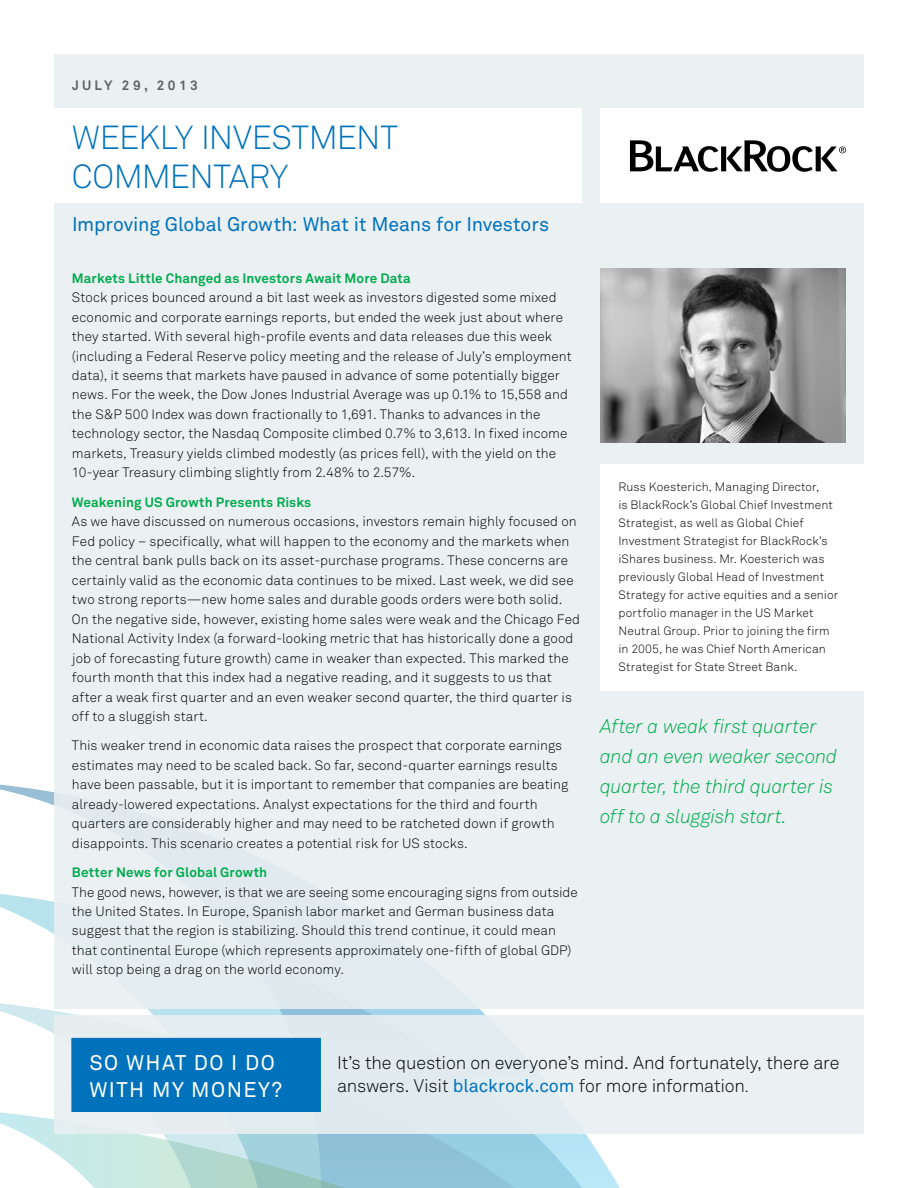
<style>
.page{position:relative;width:918px;height:1188px;background:#fff}
.page>*{position:absolute;margin:0;border:0;box-sizing:border-box;transform-origin:0 0}
.t1{font:33px/39px "Akkurat Light Pro";letter-spacing:-.02em;color:#0072bc}
.t2{font:21px/27px "Akkurat Pro";letter-spacing:.07em;color:#fff}
.t3{font:italic 19.5px/30px "Akkurat Light Pro";letter-spacing:-.015em;color:#00ab4e}
.t4{font:19.5px "Akkurat Pro";letter-spacing:-.01em;color:#0072bc}
.t5{font:18px/22.5px "Akkurat Light Pro";letter-spacing:-.01em;color:#000}
.t6{font:13.5px/19.5px "Akkurat Light Pro";color:#000}
.t7{font:700 13.5px "Akkurat Pro";letter-spacing:.01em;color:#00ab4e}
.t8{font:700 13.5px "Akkurat Pro";letter-spacing:.25em;color:#5d6366}
.t9{font:12px/18px "Akkurat Light Pro";letter-spacing:.01em;color:#000}
.s1{font-family:"Akkurat Pro";color:#0072bc}
.s2{font-size:15px}
</style>
<div class="page">
<svg style="left:0;top:784px;width:620px;height:404px"></svg>
<div style="left:54px;top:54px;width:810px;height:954px;background:#e9eff1"></div>
<div style="left:600px;top:108px;width:310px;height:94px;background:#fff"></div>
<svg style="left:630px;top:140px;width:216px;height:32px"></svg>
<div style="left:10px;top:108px;width:572px;height:94px;background:#fff"></div>
<div style="left:600px;top:464px;width:274px;height:226px;background:#fff"></div>
<img style="left:600px;top:269px;width:246px;height:173px">
<div style="left:54px;top:1016px;width:810px;height:118px;background:#e9eff1"></div>
<div style="left:71px;top:1038px;width:250px;height:74px;background:#0072bc"></div>
<p class="t8" style="left:72px;top:77px;width:127px">July 29, 2013</p>
<h1 class="t1" style="left:72px;top:118px;width:328px">weekly investment commentary</h1>
<h3 class="t4" style="left:72px;top:212px;width:479px">Improving Global Growth: What it Means for Investors</h3>
<p class="t7" style="left:72px;top:269px;width:340px">Markets Little Changed as Investors Await More Data</p>
<p class="t6" style="left:72px;top:288px;width:501px">Stock prices bounced around a bit last week as investors digested some mixed economic and corporate earnings reports, but ended the week just about where they started. With several high-profile events and data releases due this week (including a Federal Reserve policy meeting and the release of July’s employment data), it seems that markets have paused in advance of some potentially bigger news. For the week, the Dow Jones I ndustrial Average was up 0.1% to 15,558 and the S&amp;P 500 I ndex was down fractionally to 1,691. Thanks to advances in the technology sector, the N asdaq Composite climbed 0.7% to 3,613. I n fixed income markets, Treasury yields climbed modestly (as prices fell), with the yield on the 10-year Treasury climbing slightly from 2.48% to 2.57%.</p>
<p class="t7" style="left:72px;top:494px;width:241px">Weakening US Growth Presents Risks</p>
<p class="t6" style="left:72px;top:512px;width:510px">As we have discussed on numerous occasions, investors remain highly focused on Fed policy – specifically, what will happen to the economy and the markets when the central bank pulls back on its asset-purchase programs. These concerns are certainly valid as the economic data continues to be mixed. Last week, we did see two strong reports—new home sales and durable goods orders were both solid.<br>On the negative side, however, existing home sales were weak and the Chicago Fed N ational Activity I ndex (a forward-looking metric that has historically done a good job of forecasting future growth) came in weaker than expected. This marked the fourth month that this index had a negative reading, and it suggests to us that after a weak first quarter and an even weaker second quarter, the third quarter is off to a sluggish start.</p>
<p class="t6" style="left:72px;top:736px;width:498px">This weaker trend in economic data raises the prospect that corporate earnings estimates may need to be scaled back. So far, second-quarter earnings results have been passable, but it is important to remember that companies are beating already-lowered expectations. Analyst expectations for the third and fourth quarters are considerably higher and may need to be ratcheted down if growth disappoints. This scenario creates a potential risk for US stocks.</p>
<p class="t7" style="left:72px;top:864px;width:197px">Better News for Global Growth</p>
<p class="t6" style="left:72px;top:882px;width:507px">The good news, however, is that we are seeing some encouraging signs from outside the United States. I n Europe, Spanish labor market and German business data suggest that the region is stabilizing. Should this trend continue, it could mean that continental Europe (which represents approximately one-fifth of global GDP) will stop being a drag on the world economy.</p>
<p class="t9" style="left:618px;top:478px;width:221px">Russ Koesterich, M anaging Director,<br>is BlackRock’s Global Chief I nvestment Strategist, as well as Global Chief<br>I nvestment Strategist for BlackRock’s iShares business. M r. Koesterich was previously Global Head of I nvestment Strategy for active equities and a senior portfolio manager in the US Market Neutral Group. Prior to joining the firm in 2005, he was Chief North American Strategist for State Street Bank.</p>
<h3 class="t3" style="left:600px;top:711px;width:239px">After a weak first quarter and an even weaker second quarter, the third quarter is off to a sluggish start.</h3>
<h2 class="t2" style="left:89px;top:1049px;width:194px">so what do i do with my m oney?</h2>
<h3 class="t5" style="left:337px;top:1052px;width:504px">It’s the question on everyone’s mind. And fortunately, there are answers. Visit <span class="s1">blackrock.com</span> for more information<span class="s2">.</span></h3>
</div>
